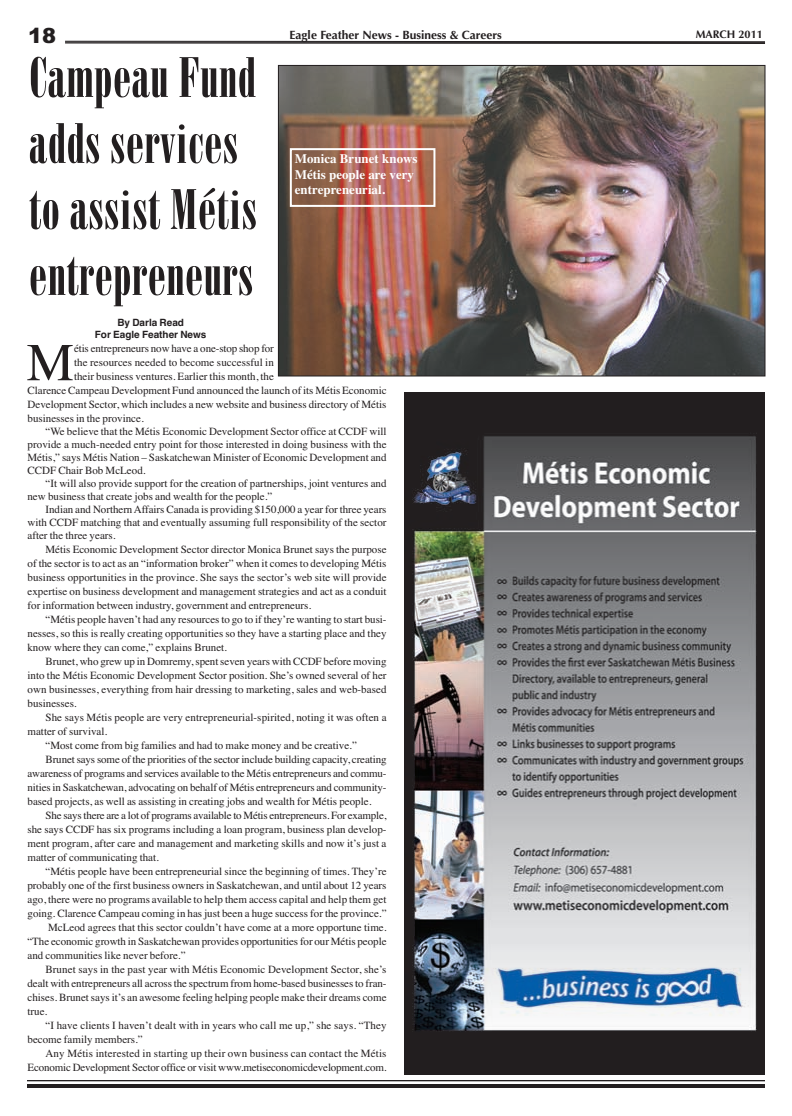
<style>
.page{position:relative;width:792px;height:1116px;background:#fff}
.page>*{position:absolute;margin:0;border:0;box-sizing:border-box;transform-origin:0 0}
.t1{font:55px/66px "Bodoni Std Poster Compressed";letter-spacing:.005em;color:#231f20}
.t2{font:53.3px "Times";color:#231f20}
.t3{font:900 21px "Arial";color:#231f20}
.t4{font:700 13px/15.6px "Times";color:#fff}
.t5{font:700 12px "Optima";color:#231f20}
.t6{font:11px/14px "Times";color:#231f20;text-align:justify}
.t7{font:700 11px "Optima";color:#231f20}
.t8{font:700 10px/12.8px "Helvetica";color:#231f20;text-align:center}
</style>
<div class="page">
<svg style="left:65px;top:41px;width:700px;height:3px;background:#434041"></svg>
<hr style="left:27px;top:1080px;width:738px;height:1px;background:#231f20">
<hr style="left:27px;top:1084px;width:738px;height:4px;background:#231f20">
<img style="left:404px;top:392px;width:360px;height:683px">
<img style="left:280px;top:67px;width:484px;height:307px">
<div style="left:278px;top:65px;width:488px;height:311px;border:1px solid #231f20"></div>
<div style="left:290px;top:148px;width:145px;height:59px;border:2px solid #fff"></div>
<h3 class="t3" style="left:28px;top:24px;width:30px">18</h3>
<p class="t5" style="left:290px;top:28px;width:214px">Eagle Feather News - Business &amp; Careers</p>
<p class="t7" style="left:696px;top:28px;width:69px">MARCH 2011</p>
<h1 class="t1" style="left:29px;top:50px;width:230px">Campeau Fund adds services to assist Métis entrepreneurs</h1>
<p class="t8" style="left:95px;top:316px;width:113px">By Darla Read<br>For Eagle Feather News</p>
<p class="t4" style="left:295px;top:151px;width:124px">Monica Brunet knows<br>Métis people are very entrepreneurial.</p>
<h2 class="t2" style="left:27px;top:331px;width:49px">M</h2>
<p class="t6" style="left:74px;top:341px;width:201px">étis entrepreneurs now have a one-stop shop for</p>
<p class="t6" style="left:74px;top:355px;width:201px">the resources needed to become successful in</p>
<p class="t6" style="left:74px;top:369px;width:201px">their business ventures. Earlier this month, the</p>
<p class="t6" style="left:28px;top:383px;width:361px">Clarence Campeau Development Fund announced the launch of its Métis Economic</p>
<p class="t6" style="left:28px;top:397px;width:361px">Development Sector, which includes a new website and business directory of Métis</p>
<p class="t6" style="left:28px;top:411px;width:118px">businesses in the province.</p>
<p class="t6" style="left:27px;top:425px;width:361px;line-height:13px;text-indent:18px">“We believe that the Métis Economic Development Sector office at CCDF will provide a much-needed entry point for those interested in doing business with the Métis,” says Métis Nation – Saskatchewan Minister of Economic Development and CCDF Chair Bob McLeod.</p>
<p class="t6" style="left:27px;top:477px;width:361px;line-height:13px;text-indent:18px">“It will also provide support for the creation of partnerships, joint ventures and new business that create jobs and wealth for the people.”</p>
<p class="t6" style="left:27px;top:503px;width:361px;line-height:13px;text-indent:18px">Indian and NorthernAffairs Canada is providing $150,000 a year for three years with CCDF matching that and eventually assuming full responsibility of the sector after the three years.</p>
<p class="t6" style="left:28px;top:542px;width:361px;text-indent:18px">Métis Economic Development Sector director Monica Brunet says the purpose of the sector is to act as an “information broker” when it comes to developing Métis business opportunities in the province. She says the sector’s web site will provide expertise on business development and management strategies and act as a conduit for information between industry, government and entrepreneurs.</p>
<p class="t6" style="left:27px;top:612px;width:361px;text-indent:18px">“Métis people haven’t had any resources to go to if they’re wanting to start busi&shy;nesses, so this is really creating opportunities so they have a starting place and they know where they can come,” explains Brunet.</p>
<p class="t6" style="left:28px;top:654px;width:361px;text-indent:18px">Brunet, who grew up in Domremy, spent seven years with CCDF before moving into the Métis Economic Development Sector position. She’s owned several of her own businesses, everything from hair dressing to marketing, sales and web-based businesses.</p>
<p class="t6" style="left:46px;top:710px;width:343px">She says Métis people are very entrepreneurial-spirited, noting it was often a</p>
<p class="t6" style="left:28px;top:724px;width:81px">matter of survival.</p>
<p class="t6" style="left:45px;top:738px;width:313px">“Most come from big families and had to make money and be creative.”</p>
<p class="t6" style="left:46px;top:752px;width:343px">Brunet says some of the priorities of the sector include building capacity, creating</p>
<p class="t6" style="left:28px;top:766px;width:361px">awareness of programs and services available to the Métis entrepreneurs and commu-</p>
<p class="t6" style="left:28px;top:780px;width:361px">nities in Saskatchewan, advocating on behalf of Métis entrepreneurs and community-</p>
<p class="t6" style="left:28px;top:794px;width:345px">based projects, as well as assisting in creating jobs and wealth for Métis people.</p>
<p class="t6" style="left:46px;top:808px;width:343px">She says there are a lot of programs available to Métis entrepreneurs. For example,</p>
<p class="t6" style="left:28px;top:822px;width:361px">she says CCDF has six programs including a loan program, business plan develop-</p>
<p class="t6" style="left:28px;top:836px;width:361px">ment program, after care and management and marketing skills and now it’s just a</p>
<p class="t6" style="left:27px;top:850px;width:133px">matter of communicating that.</p>
<p class="t6" style="left:45px;top:864px;width:343px">“Métis people have been entrepreneurial since the beginning of times. They’re</p>
<p class="t6" style="left:27px;top:878px;width:361px">probably one of the first business owners in Saskatchewan, and until about 12 years</p>
<p class="t6" style="left:28px;top:892px;width:361px">ago, there were no programs available to help them access capital and help them get</p>
<p class="t6" style="left:28px;top:906px;width:361px">going. Clarence Campeau coming in has just been a huge success for the province.”</p>
<p class="t6" style="left:48px;top:920px;width:340px">McLeod agrees that this sector couldn’t have come at a more opportune time.</p>
<p class="t6" style="left:27px;top:934px;width:361px">“The economic growth in Saskatchewan provides opportunities for our Métis people</p>
<p class="t6" style="left:27px;top:948px;width:160px">and communities like never before.”</p>
<p class="t6" style="left:45px;top:962px;width:343px">Brunet says in the past year with Métis Economic Development Sector, she’s</p>
<p class="t6" style="left:27px;top:976px;width:361px">dealt with entrepreneurs all across the spectrum from home-based businesses to fran-</p>
<p class="t6" style="left:27px;top:990px;width:361px">chises. Brunet says it’s an awesome feeling helping people make their dreams come</p>
<p class="t6" style="left:28px;top:1004px;width:21px">true.</p>
<p class="t6" style="left:46px;top:1018px;width:343px">“I have clients I haven’t dealt with in years who call me up,” she says. “They</p>
<p class="t6" style="left:28px;top:1032px;width:117px">become family members.”</p>
<p class="t6" style="left:46px;top:1046px;width:343px">Any Métis interested in starting up their own business can contact the Métis</p>
<p class="t6" style="left:28px;top:1060px;width:361px">Economic Development Sector office or visit www.metiseconomicdevelopment.com.</p>
</div>
